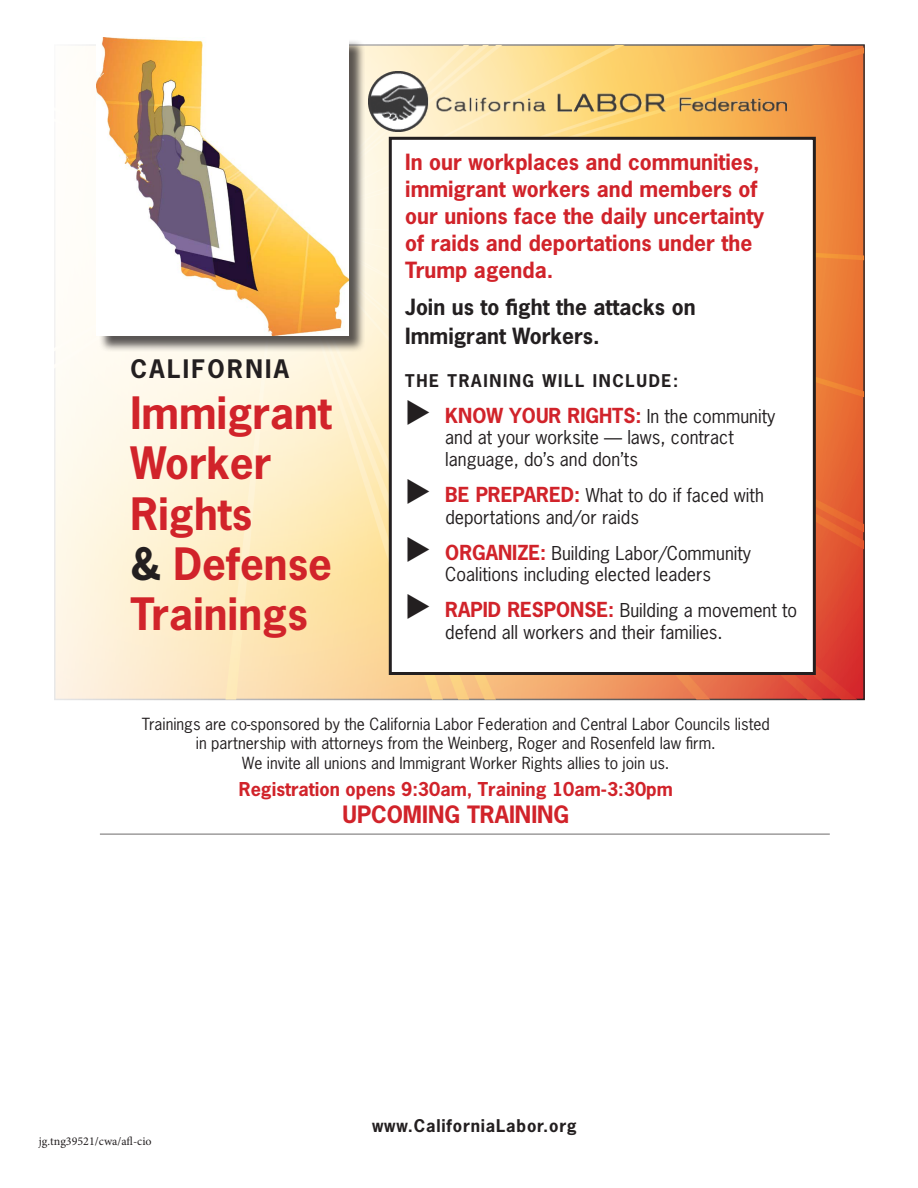
<style>
.page{position:relative;width:918px;height:1188px;background:#fff}
.page>*{position:absolute;margin:0;border:0;box-sizing:border-box;transform-origin:0 0}
.t1{font:700 42px/50.4px "News Gothic Std";color:#d1232a}
.t2{font:700 24px "News Gothic Std";letter-spacing:.1em;color:#231f20}
.t3{font:700 22.5px "News Gothic Std";color:#d1232a}
.t4{font:700 21px/27px "News Gothic Std";color:#d1232a}
.t5{font:700 21px/28.8px "News Gothic Std";color:#231f20}
.t6{font:700 19.5px "News Gothic Std";color:#d1232a}
.t7{font:18px/21.6px "News Gothic Std";color:#231f20}
.t8{font:700 18px "News Gothic Std";color:#d1232a}
.t9{font:700 16.5px "News Gothic Std";letter-spacing:.1em;color:#231f20}
.t10{font:700 16.5px "News Gothic Std";letter-spacing:.05em;color:#231f20}
.t11{font:15.75px/19.5px "News Gothic Std";color:#231f20;text-align:center}
.t12{font:12px "Minion Pro";color:#231f20}
.s1{color:#231f20}
.s2{font-weight:400;font-size:18px;color:#231f20}
.s3{font-weight:700;font-size:19.5px;color:#d1232a}
</style>
<div class="page">
<svg style="left:54px;top:45px;width:810px;height:655px;background:#f7d1ab"></svg>
<div style="left:390px;top:138px;width:424px;height:536px;background:#fff"></div>
<div style="left:389px;top:137px;width:427px;height:538px;border:3px solid #231f20"></div>
<div style="left:98px;top:39px;width:267px;height:314px;background:#231f20;opacity:.75"></div>
<img style="left:97px;top:37px;width:251px;height:299px">
<img style="left:369px;top:72px;width:418px;height:60px">
<hr style="left:100px;top:833px;width:730px;height:2px;background:#231f20">
<p class="t2" style="left:130px;top:353px;width:160px">CALIFORNIA</p>
<p class="t1" style="left:130px;top:387px;width:203px">Immigrant<br>Worker<br>Rights<br><span class="s1">&amp;</span> Defense<br>Trainings</p>
<p class="t4" style="left:405px;top:148px;width:361px">In our workplaces and communities, immigrant workers and members of our unions face the daily uncertainty of raids and deportations under the<br>Trump agenda.</p>
<p class="t5" style="left:405px;top:292px;width:292px">Join us to fight the attacks on<br>Immigrant Workers.</p>
<p class="t9" style="left:405px;top:370px;width:274px">THE TRAINING WILL INCLUDE:</p>
<p class="t6" style="left:405px;top:403px;width:372px"><span class="s1">◆</span> KNOW YOUR RIGHTS: <span class="s2">In the community</span></p>
<p class="t7" style="left:445px;top:427px;width:290px">and at your worksite — laws, contract language, do’s and don’ts</p>
<p class="t7" style="left:445px;top:484px;width:320px;text-indent:-40px">◆ <span class="s3">BE PREPARED:</span> What to do if faced with deportations and/or raids</p>
<p class="t7" style="left:405px;top:542px;width:347px;text-align:center">◆ <span class="s3">ORGANIZE:</span> Building Labor/Community<br>Coalitions including elected leaders</p>
<p class="t7" style="left:445px;top:600px;width:353px;text-indent:-40px">◆ <span class="s3">RAPID RESPONSE:</span> Building a movement to defend all workers and their families.</p>
<p class="t11" style="left:142px;top:714px;width:630px">Trainings are co-sponsored by the California Labor Federation and Central Labor Councils listed in partnership with attorneys from the Weinberg, Roger and Rosenfeld law firm.<br>We invite all unions and Immigrant Worker Rights allies to join us.</p>
<p class="t8" style="left:239px;top:777px;width:435px">Registration opens 9:30am, Training 10am-3:30pm</p>
<p class="t3" style="left:342px;top:799px;width:228px">UPCOMING TRAINING</p>
<p class="t12" style="left:39px;top:1134px;width:115px">jg.tng39521/cwa/afl-cio</p>
<p class="t10" style="left:372px;top:1115px;width:206px">www.CaliforniaLabor.org</p>
</div>
